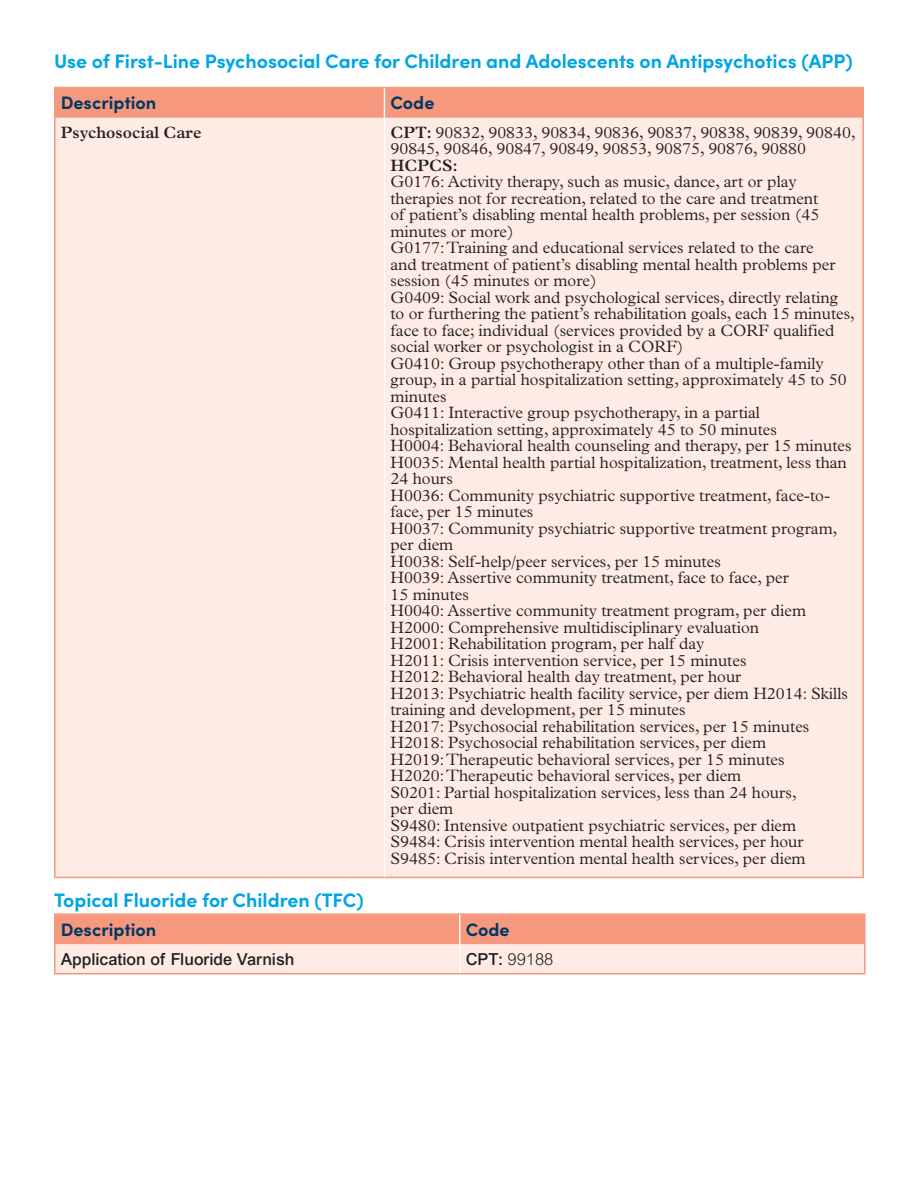
<style>
.page{position:relative;width:918px;height:1188px;background:#fff}
.page>*{position:absolute;margin:0;border:0;box-sizing:border-box;transform-origin:0 0}
.HWNY_SubHead_13_15{font:700 19.5px "Sofia Pro";color:#00a5e3}
.HWNY_Table_SubHead_12_14{font:700 18px "Sofia Pro";color:#003863}
.HWNY_Table_Body_Text_10_11{font:300 16.5px/16.5px "Plantin MT Pro";color:#231f20}
.Anthem_Body_Copy{font:500 16.5px "Arial MT Pro";color:#231f20}
.HWNY_Table_Body_Text_10_11-2{font:600 16.5px "Plantin MT Pro";color:#231f20}
.Anthem_Body_Copy-2{font:300 16.5px "Arial MT Pro";color:#231f20}
.s1{font-weight:600}
.s2{font-weight:500}
</style>
<div class="page">
<div style="left:56px;top:88px;width:806px;height:30px;background:#f6987d"></div>
<div style="left:56px;top:118px;width:806px;height:759px;background:#fdebe4"></div>
<hr style="left:54px;top:877px;width:330px;height:1px;background:#f6987d">
<hr style="left:384px;top:877px;width:480px;height:1px;background:#f6987d">
<hr style="left:54px;top:118px;width:2px;height:759px;background:#f6987d">
<hr style="left:862px;top:118px;width:2px;height:759px;background:#f6987d">
<hr style="left:54px;top:87px;width:330px;height:1px;background:#f6987d">
<hr style="left:54px;top:88px;width:2px;height:30px;background:#f6987d">
<hr style="left:384px;top:87px;width:480px;height:1px;background:#f6987d">
<hr style="left:862px;top:88px;width:2px;height:30px;background:#f6987d">
<hr style="left:384px;top:118px;width:1px;height:759px;background:#fff">
<hr style="left:384px;top:88px;width:1px;height:30px;background:#fff">
<hr style="left:54px;top:913px;width:406px;height:2px;background:#f6987d">
<hr style="left:54px;top:915px;width:2px;height:29px;background:#f6987d">
<hr style="left:460px;top:913px;width:406px;height:2px;background:#f6987d">
<hr style="left:864px;top:915px;width:2px;height:29px;background:#f6987d">
<hr style="left:54px;top:944px;width:2px;height:29px;background:#f6987d">
<hr style="left:864px;top:944px;width:2px;height:29px;background:#f6987d">
<hr style="left:54px;top:973px;width:406px;height:1px;background:#f6987d">
<hr style="left:460px;top:973px;width:406px;height:1px;background:#f6987d">
<svg style="left:55px;top:914px;width:810px;height:60px"></svg>
<p class="HWNY_SubHead_13_15" style="left:54px;top:46px;width:800px">Use of First-Line Psychosocial Care for Children and Adolescents on Antipsychotics (APP)</p>
<p class="HWNY_Table_SubHead_12_14" style="left:61px;top:89px;width:97px">Description</p>
<p class="HWNY_Table_SubHead_12_14" style="left:390px;top:89px;width:46px">Code</p>
<p class="HWNY_Table_Body_Text_10_11-2" style="left:61px;top:123px;width:142px">Psychosocial Care</p>
<p class="HWNY_Table_Body_Text_10_11" style="left:390px;top:124px;width:467px"><span class="s1">CPT:</span> 90832, 90833, 90834, 90836, 90837, 90838, 90839, 90840,<br>90845, 90846, 90847, 90849, 90853, 90875, 90876, 90880</p>
<p class="HWNY_Table_Body_Text_10_11-2" style="left:390px;top:156px;width:69px">HCPCS:</p>
<p class="HWNY_Table_Body_Text_10_11" style="left:390px;top:174px;width:430px">G0176: Activity therapy, such as music, dance, art or play therapies not for recreation, related to the care and treatment of patient’s disabling mental health problems, per session (45 minutes or more)</p>
<p class="HWNY_Table_Body_Text_10_11" style="left:390px;top:240px;width:447px">G0177: Training and educational services related to the care and treatment of patient’s disabling mental health problems per session (45 minutes or more)</p>
<p class="HWNY_Table_Body_Text_10_11" style="left:390px;top:289px;width:466px">G0409: Social work and psychological services, directly relating to or furthering the patient’s rehabilitation goals, each 15 minutes, face to face; individual (services provided by a CORF qualified social worker or psychologist in a CORF)</p>
<p class="HWNY_Table_Body_Text_10_11" style="left:390px;top:355px;width:458px">G0410: Group psychotherapy other than of a multiple-family group, in a partial hospitalization setting, approximately 45 to 50 minutes</p>
<p class="HWNY_Table_Body_Text_10_11" style="left:390px;top:405px;width:388px">G0411: Interactive group psychotherapy, in a partial hospitalization setting, approximately 45 to 50 minutes</p>
<p class="HWNY_Table_Body_Text_10_11" style="left:390px;top:438px;width:463px">H0004: Behavioral health counseling and therapy, per 15 minutes</p>
<p class="HWNY_Table_Body_Text_10_11" style="left:390px;top:454px;width:458px">H0035: Mental health partial hospitalization, treatment, less than<br>24 hours</p>
<p class="HWNY_Table_Body_Text_10_11" style="left:390px;top:487px;width:441px">H0036: Community psychiatric supportive treatment, face-to&shy;face, per 15 minutes</p>
<p class="HWNY_Table_Body_Text_10_11" style="left:390px;top:520px;width:448px">H0037: Community psychiatric supportive treatment program, per diem</p>
<p class="HWNY_Table_Body_Text_10_11" style="left:390px;top:553px;width:332px">H0038: Self-help/peer services, per 15 minutes</p>
<p class="HWNY_Table_Body_Text_10_11" style="left:390px;top:570px;width:400px">H0039: Assertive community treatment, face to face, per<br>15 minutes</p>
<p class="HWNY_Table_Body_Text_10_11" style="left:390px;top:603px;width:417px">H0040: Assertive community treatment program, per diem</p>
<p class="HWNY_Table_Body_Text_10_11" style="left:390px;top:619px;width:370px">H2000: Comprehensive multidisciplinary evaluation</p>
<p class="HWNY_Table_Body_Text_10_11" style="left:390px;top:636px;width:316px">H2001: Rehabilitation program, per half day</p>
<p class="HWNY_Table_Body_Text_10_11" style="left:390px;top:652px;width:358px">H2011: Crisis intervention service, per 15 minutes</p>
<p class="HWNY_Table_Body_Text_10_11" style="left:390px;top:669px;width:352px">H2012: Behavioral health day treatment, per hour</p>
<p class="HWNY_Table_Body_Text_10_11" style="left:390px;top:685px;width:459px">H2013: Psychiatric health facility service, per diem H2014: Skills training and development, per 15 minutes</p>
<p class="HWNY_Table_Body_Text_10_11" style="left:390px;top:718px;width:421px">H2017: Psychosocial rehabilitation services, per 15 minutes</p>
<p class="HWNY_Table_Body_Text_10_11" style="left:390px;top:735px;width:377px">H2018: Psychosocial rehabilitation services, per diem</p>
<p class="HWNY_Table_Body_Text_10_11" style="left:390px;top:751px;width:396px">H2019: Therapeutic behavioral services, per 15 minutes</p>
<p class="HWNY_Table_Body_Text_10_11" style="left:390px;top:768px;width:352px">H2020: Therapeutic behavioral services, per diem</p>
<p class="HWNY_Table_Body_Text_10_11" style="left:390px;top:784px;width:408px">S0201: Partial hospitalization services, less than 24 hours, per diem</p>
<p class="HWNY_Table_Body_Text_10_11" style="left:390px;top:817px;width:407px">S9480: Intensive outpatient psychiatric services, per diem</p>
<p class="HWNY_Table_Body_Text_10_11" style="left:390px;top:834px;width:415px">S9484: Crisis intervention mental health services, per hour</p>
<p class="HWNY_Table_Body_Text_10_11" style="left:390px;top:850px;width:417px">S9485: Crisis intervention mental health services, per diem</p>
<p class="HWNY_SubHead_13_15" style="left:54px;top:886px;width:311px">Topical Fluoride for Children (TFC)</p>
<p class="HWNY_Table_SubHead_12_14" style="left:61px;top:916px;width:97px">Description</p>
<p class="HWNY_Table_SubHead_12_14" style="left:466px;top:916px;width:46px">Code</p>
<p class="Anthem_Body_Copy" style="left:61px;top:950px;width:235px">Application of Fluoride Varnish</p>
<p class="Anthem_Body_Copy-2" style="left:466px;top:950px;width:89px"><span class="s2">CPT:</span> 99188</p>
</div>
